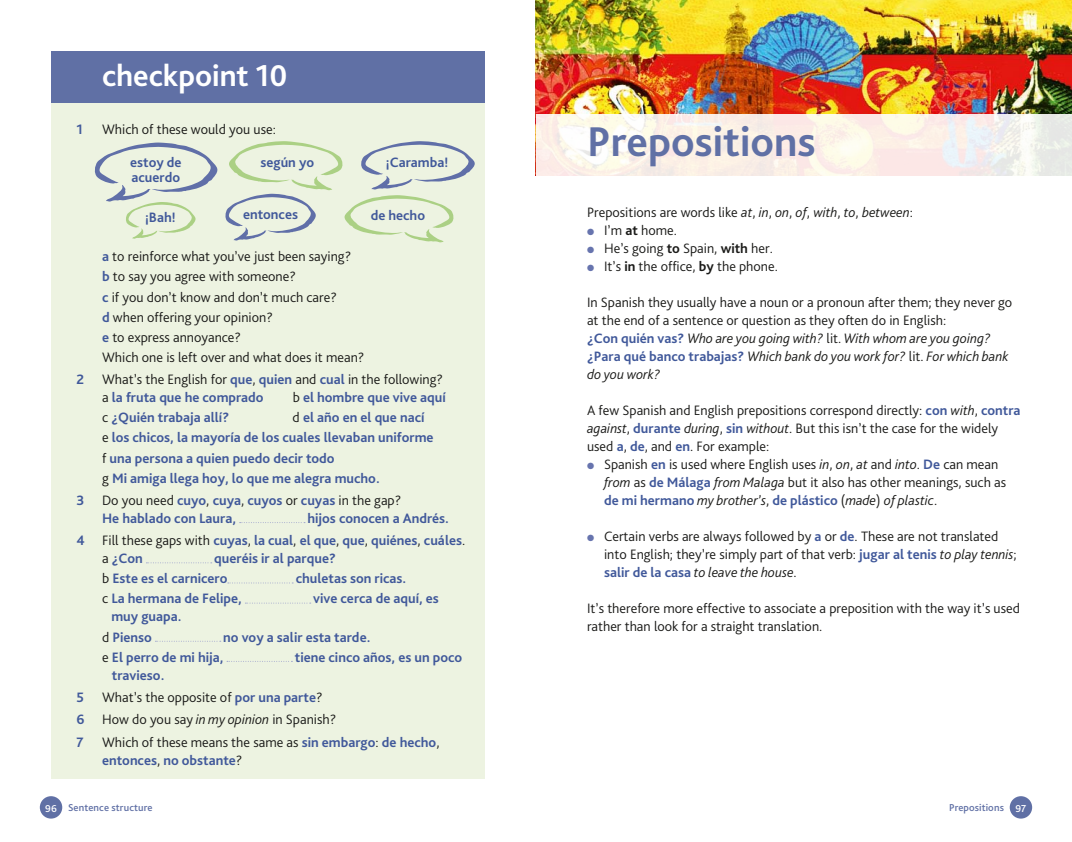
<style>
.page{position:relative;width:1072px;height:842px;background:#fff}
.page>*{position:absolute;margin:0;border:0;box-sizing:border-box;transform-origin:0 0}
.t1{font:700 43.5px "Bliss Pro PN";color:#6070a5}
.t2{font:700 31.5px "Bliss Pro PN";color:#fff}
.t3{font:300 14.25px/18px "Bliss Pro PN";color:#1a1a18}
.t4{font:700 14.25px/20.1px "Bliss Pro PN";color:#40589a}
.t5{font:500 10.5px "Bliss Pro PN";letter-spacing:.01em;color:#6070a5}
.s1{font-weight:700;color:#40589a}
.s2{font-weight:300;color:#1a1a18}
.s3{font-style:italic}
.s4{color:#6774ae}
.s5{font-weight:700}
.s6{color:#fff}
</style>
<div class="page">
<div style="left:40px;top:796px;width:22px;height:23px;background:#6070a5;border-radius:50%"></div>
<div style="left:51px;top:102px;width:434px;height:676px;background:#edf3e1"></div>
<div style="left:51px;top:51px;width:434px;height:51px;background:#6070a5"></div>
<div style="left:1009px;top:796px;width:23px;height:23px;background:#6070a5;border-radius:50%"></div>
<img style="left:536px;top:0;width:535px;height:115px">
<svg style="left:536px;top:115px;width:535px;height:61px;background:#f8f0e9"></svg>
<svg style="left:240px;top:522px;width:65px;height:1px"></svg>
<svg style="left:146px;top:562px;width:66px;height:1px"></svg>
<svg style="left:228px;top:583px;width:65px;height:1px"></svg>
<svg style="left:245px;top:603px;width:66px;height:1px"></svg>
<svg style="left:155px;top:641px;width:66px;height:1px"></svg>
<svg style="left:227px;top:661px;width:65px;height:1px"></svg>
<svg style="left:94px;top:143px;width:123px;height:96px"></svg>
<svg style="left:225px;top:141px;width:250px;height:101px"></svg>
<h2 class="t2" style="left:102px;top:56px;width:187px">checkpoint 10</h2>
<p class="t4" style="left:77px;top:119px;width:8px">1</p>
<p class="t3" style="left:102px;top:120px;width:175px">Which of these would you use:</p>
<p class="t4" style="left:130px;top:155px;width:53px;line-height:15px">estoy de acuerdo</p>
<p class="t4" style="left:260px;top:152px;width:55px">según yo</p>
<p class="t4" style="left:386px;top:152px;width:64px">¡Caramba!</p>
<p class="t4" style="left:145px;top:207px;width:32px">¡Bah!</p>
<p class="t4" style="left:243px;top:204px;width:56px">entonces</p>
<p class="t4" style="left:371px;top:205px;width:56px">de hecho</p>
<p class="t3" style="left:102px;top:246px;width:264px;line-height:20.1px"><span class="s1">a</span> to reinforce what you’ve just been saying?<br><span class="s1">b</span> to say you agree with someone?<br><span class="s1">c</span> if you don’t know and don’t much care?<br><span class="s1">d</span> when offering your opinion?<br><span class="s1">e</span> to express annoyance?<br>Which one is left over and what does it mean?</p>
<p class="t4" style="left:77px;top:369px;width:9px">2</p>
<p class="t3" style="left:102px;top:370px;width:342px">What’s the English for <span class="s1">que</span>, <span class="s1">quien</span> and <span class="s1">cual</span> in the following? a <span class="s1">la fruta que he comprado</span></p>
<p class="t4" style="left:293px;top:387px;width:155px"><span class="s2">b</span> el hombre que vive aquí</p>
<p class="t4" style="left:102px;top:407px;width:333px;text-indent:190px"><span class="s2">d</span> el año en el que nací <span class="s2">e</span> los chicos, la mayoría de los cuales llevaban uniforme <span class="s2">f</span> una persona a quien puedo decir todo<br><span class="s2">g</span> Mi amiga llega hoy, lo que me alegra mucho.</p>
<p class="t4" style="left:102px;top:491px;width:301px;line-height:18px;text-indent:-26px">3 <span class="s2">Do you need</span> cuyo<span class="s2">,</span> cuya<span class="s2">,</span> cuyos <span class="s2">or</span> cuyas <span class="s2">in the gap?<br></span>He hablado con Laura,</p>
<p class="t4" style="left:102px;top:407px;width:129px"><span class="s2">c</span> ¿Quién trabaja allí?</p>
<p class="t4" style="left:77px;top:507px;width:390px;line-height:22.2px;text-indent:231px">hijos conocen a Andrés.<br>4 <span class="s2">Fill these gaps with</span> cuyas<span class="s2">,</span> la cual<span class="s2">,</span> el que<span class="s2">,</span> que<span class="s2">,</span> quiénes<span class="s2">,</span> cuáles<span class="s2">.</span></p>
<p class="t4" style="left:102px;top:548px;width:42px"><span class="s2">a</span> ¿Con</p>
<p class="t4" style="left:102px;top:548px;width:235px;text-indent:112px">queréis ir al parque? <span class="s2">b</span> Este es el carnicero</p>
<p class="t4" style="left:296px;top:568px;width:112px">chuletas son ricas.</p>
<p class="t4" style="left:102px;top:588px;width:141px"><span class="s2">c</span> La hermana de Felipe,</p>
<p class="t4" style="left:313px;top:588px;width:127px">vive cerca de aquí, es</p>
<p class="t4" style="left:102px;top:606px;width:81px;text-indent:9px">muy guapa. <span class="s2">d</span> Pienso</p>
<p class="t4" style="left:102px;top:626px;width:270px;text-indent:121px">no voy a salir esta tarde. <span class="s2">e</span> El perro de mi hija,</p>
<p class="t4" style="left:295px;top:647px;width:169px">tiene cinco años, es un poco</p>
<p class="t4" style="left:112px;top:665px;width:54px">travieso.</p>
<p class="t3" style="left:77px;top:686px;width:261px;line-height:22.2px;text-indent:26px">What’s the opposite of <span class="s1">por una parte</span>?<br><span class="s1">6</span> How do you say <span class="s3">in my opinion</span> in Spanish?<br><span class="s1">7</span></p>
<p class="t4" style="left:77px;top:687px;width:9px">5</p>
<p class="t4" style="left:102px;top:732px;width:339px;line-height:18px"><span class="s2">Which of these means the same as</span> sin embargo<span class="s2">:</span> de hecho<span class="s2">, </span>entonces<span class="s2">,</span> no obstante<span class="s2">?</span></p>
<h1 class="t1" style="left:587px;top:115px;width:230px">Prepositions</h1>
<p class="t3" style="left:587px;top:203px;width:327px">Prepositions are words like <span class="s3">at</span>, <span class="s3">in</span>, <span class="s3">on</span>, <span class="s3">of</span>, <span class="s3">with</span>, <span class="s3">to</span>, <span class="s3">between</span>:</p>
<p class="t3" style="left:587px;top:221px;width:91px"><span class="s4">●</span> I’m <span class="s5">at</span> home.</p>
<p class="t3" style="left:587px;top:239px;width:187px"><span class="s4">●</span> He’s going <span class="s5">to</span> Spain, <span class="s5">with</span> her.</p>
<p class="t3" style="left:587px;top:257px;width:192px"><span class="s4">●</span> It’s <span class="s5">in</span> the office, <span class="s5">by</span> the phone.</p>
<p class="t3" style="left:587px;top:293px;width:427px">In Spanish they usually have a noun or a pronoun after them; they never go at the end of a sentence or question as they often do in English:<br><span class="s1">¿Con quién vas?</span> <span class="s3">Who are you going with?</span> lit. <span class="s3">With whom are you going? </span><span class="s1">¿Para qué banco trabajas?</span> <span class="s3">Which bank do you work for?</span> lit. <span class="s3">For which bank do you work?</span></p>
<p class="t3" style="left:587px;top:401px;width:435px">A few Spanish and English prepositions correspond directly: <span class="s1">con</span> <span class="s3">with</span>, <span class="s1">contra </span><span class="s3">against</span>, <span class="s1">durante</span> <span class="s3">during</span>, <span class="s1">sin</span> <span class="s3">without</span>. But this isn’t the case for the widely used <span class="s1">a</span>, <span class="s1">de</span>, and <span class="s1">en</span>. For example:</p>
<p class="t3" style="left:604px;top:455px;width:403px;text-indent:-17px"><span class="s4">●</span> Spanish <span class="s1">en</span> is used where English uses <span class="s3">in</span>, <span class="s3">on</span>, <span class="s3">at</span> and <span class="s3">into</span>. <span class="s1">De</span> can mean <span class="s3">from</span> as <span class="s1">de Málaga</span> <span class="s3">from Malaga</span> but it also has other meanings, such as <span class="s1">de mi hermano</span> <span class="s3">my brother’s</span>, <span class="s1">de plástico</span> (<span class="s3">made</span>) <span class="s3">of plastic</span>.</p>
<p class="t3" style="left:604px;top:527px;width:414px;text-indent:-17px"><span class="s4">●</span> Certain verbs are always followed by <span class="s1">a</span> or <span class="s1">de</span>. These are not translated into English; they’re simply part of that verb: <span class="s1">jugar al tenis</span> <span class="s3">to play tennis</span>; <span class="s1">salir de la casa</span> <span class="s3">to leave the house</span>.</p>
<p class="t3" style="left:587px;top:599px;width:434px">It’s therefore more effective to associate a preposition with the way it’s used rather than look for a straight translation.</p>
<p class="t5" style="left:45px;top:801px;width:109px"><span class="s6">96</span> Sentence structure</p>
<p class="t5" style="left:949px;top:801px;width:79px">Prepositions <span class="s6">97</span></p>
</div>
